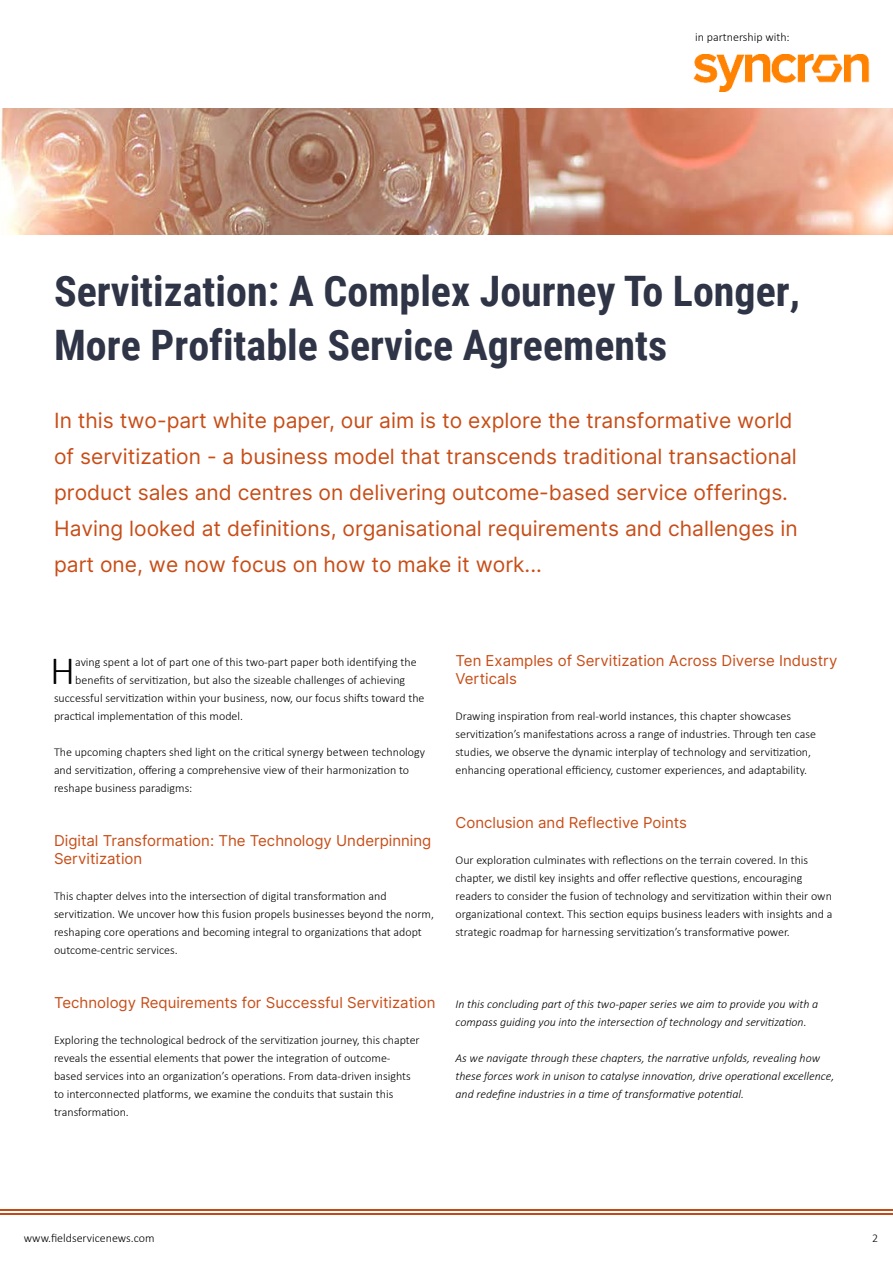
<style>
.page{position:relative;width:893px;height:1263px;background:#fff}
.page>*{position:absolute;margin:0;border:0;box-sizing:border-box;transform-origin:0 0}
.t1{font:700 42px/54px "Roboto Condensed";color:#2f3547}
.t2{font:300 40.35px "Calibri";color:#000}
.t3{font:21px/36px "Inter";color:#c84d17}
.t4{font:15px/18px "Inter";color:#c84d17}
.t5{font:300 12px/18px "Calibri";color:#000}
.t6{font:italic 300 12px/18px "Calibri";color:#000}
</style>
<div class="page">
<img style="left:0;top:108px;width:893px;height:126px">
<hr style="left:0;top:1209px;width:893px;height:2px;background:#c24918">
<hr style="left:0;top:1213px;width:893px;height:2px;background:#c24918">
<img style="left:693px;top:54px;width:177px;height:37px">
<p class="t5" style="left:695px;top:29px;width:96px">in partnership with:</p>
<h1 class="t1" style="left:54px;top:268px;width:747px">Servitization: A Complex Journey To Longer,<br>More Profitable Service Agreements</h1>
<p class="t3" style="left:54px;top:402px;width:745px">In this two-part white paper, our aim is to explore the transformative world of servitization - a business model that transcends traditional transactional product sales and centres on delivering outcome-based service offerings.<br>Having looked at definitions, organisational requirements and challenges in part one, we now focus on how to make it work...</p>
<h2 class="t2" style="left:50px;top:646px;width:26px">H</h2>
<p class="t5" style="left:75px;top:653px;width:343px">aving spent a lot of part one of this two-part paper both identifying the</p>
<p class="t5" style="left:75px;top:671px;width:331px">benefits of servitization, but also the sizeable challenges of achieving</p>
<p class="t5" style="left:54px;top:689px;width:372px">successful servitization within your business, now, our focus shifts toward the</p>
<p class="t5" style="left:54px;top:707px;width:191px">practical implementation of this model.</p>
<p class="t5" style="left:54px;top:743px;width:373px">The upcoming chapters shed light on the critical synergy between technology and servitization, offering a comprehensive view of their harmonization to reshape business paradigms:</p>
<p class="t4" style="left:54px;top:832px;width:379px">Digital Transformation: The Technology Underpinning<br>Servitization</p>
<p class="t5" style="left:54px;top:887px;width:381px">This chapter delves into the intersection of digital transformation and servitization. We uncover how this fusion propels businesses beyond the norm, reshaping core operations and becoming integral to organizations that adopt outcome-centric services.</p>
<p class="t4" style="left:54px;top:994px;width:383px">Technology Requirements for Successful Servitization</p>
<p class="t5" style="left:54px;top:1031px;width:367px">Exploring the technological bedrock of the servitization journey, this chapter reveals the essential elements that power the integration of outcome&shy;based services into an organization’s operations. From data-driven insights to interconnected platforms, we examine the conduits that sustain this transformation.</p>
<p class="t4" style="left:455px;top:652px;width:383px">Ten Examples of Servitization Across Diverse Industry<br>Verticals</p>
<p class="t5" style="left:455px;top:707px;width:362px">Drawing inspiration from real-world instances, this chapter showcases servitization’s manifestations across a range of industries. Through ten case studies, we observe the dynamic interplay of technology and servitization, enhancing operational efficiency, customer experiences, and adaptability.</p>
<p class="t4" style="left:455px;top:814px;width:233px">Conclusion and Reflective Points</p>
<p class="t5" style="left:455px;top:851px;width:378px">Our exploration culminates with reflections on the terrain covered. In this chapter, we distil key insights and offer reflective questions, encouraging readers to consider the fusion of technology and servitization within their own organizational context. This section equips business leaders with insights and a strategic roadmap for harnessing servitization’s transformative power.</p>
<p class="t6" style="left:455px;top:996px;width:364px">In this concluding part of this two-paper series we aim to provide you with a compass guiding you into the intersection of technology and servitization.</p>
<p class="t6" style="left:455px;top:1049px;width:380px">As we navigate through these chapters, the narrative unfolds, revealing how these forces work in unison to catalyse innovation, drive operational excellence, and redefine industries in a time of transformative potential.</p>
<p class="t5" style="left:24px;top:1229px;width:132px">www.fieldservicenews.com</p>
<p class="t5" style="left:872px;top:1229px;width:8px">2</p>
</div>
